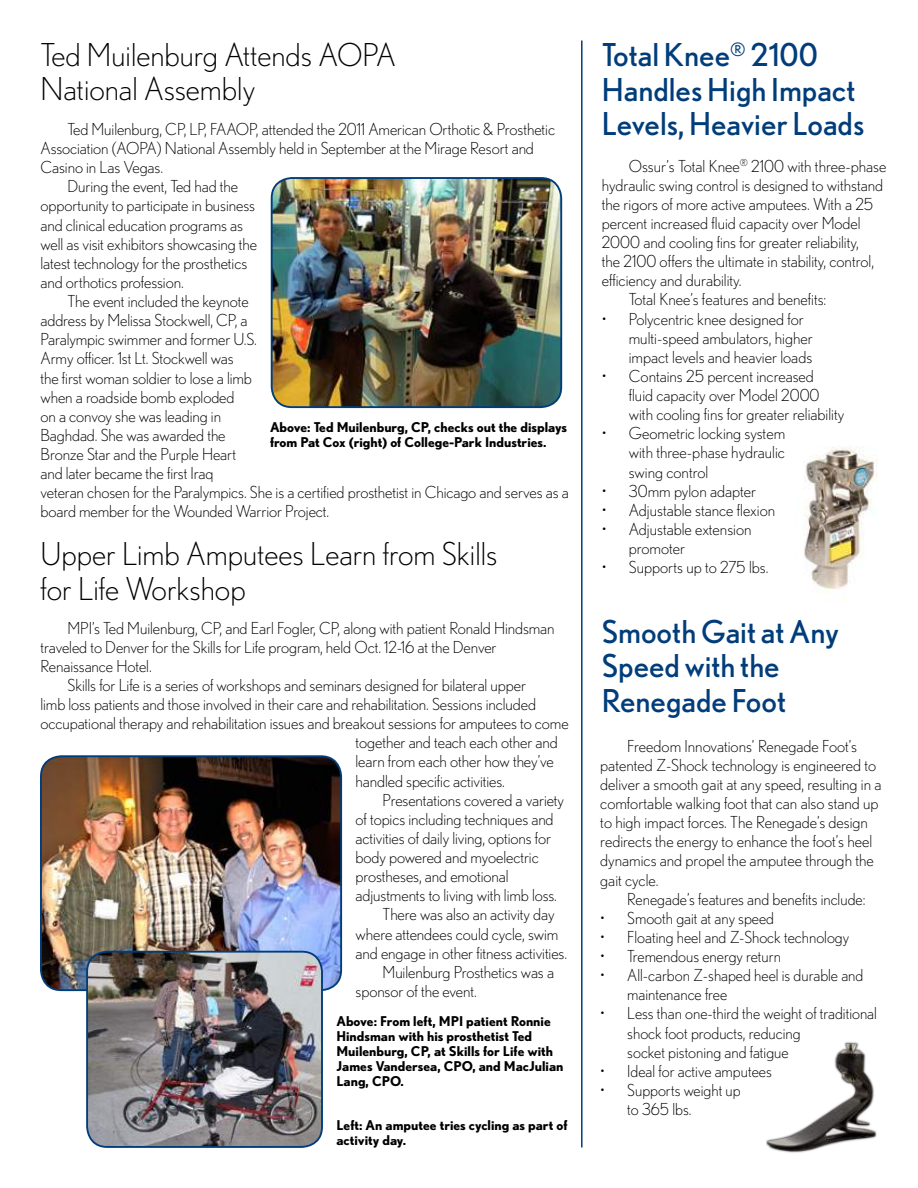
<style>
.page{position:relative;width:918px;height:1188px;background:#fff}
.page>*{position:absolute;margin:0;border:0;box-sizing:border-box;transform-origin:0 0}
.t1{font:31.5px/34.5px "Nobel";color:#003d7a}
.t2{font:300 31.5px/34.5px "Nobel";color:#000}
.t3{font:300 16.5px/19px "Nobel";letter-spacing:-.005em;color:#000}
.t4{font:700 13.5px/15px "Nobel";color:#000}
</style>
<div class="page">
<hr style="left:581px;top:40px;width:2px;height:1108px;background:#003d7a">
<img style="left:803px;top:446px;width:74px;height:156px">
<img style="left:766px;top:1041px;width:111px;height:112px">
<img style="left:41px;top:756px;width:300px;height:234px">
<div style="left:40px;top:755px;width:302px;height:236px;border:2px solid #003d7a;border-radius:20px"></div>
<img style="left:272px;top:178px;width:289px;height:229px">
<div style="left:271px;top:177px;width:291px;height:231px;border:2px solid #003d7a;border-radius:20px"></div>
<img style="left:87px;top:952px;width:235px;height:195px">
<div style="left:86px;top:951px;width:237px;height:197px;border:2px solid #003d7a;border-radius:20px"></div>
<h1 class="t2" style="left:40px;top:37px;width:357px">Ted Muilenburg Attends AOPA<br>National Assembly</h1>
<p class="t3" style="left:68px;top:119px;width:489px">Ted Muilenburg, CP, LP, FAAOP, attended the 2011 American Orthotic &amp; Prosthetic</p>
<p class="t3" style="left:41px;top:138px;width:495px">Association (AOPA) National Assembly held in September at the Mirage Resort and</p>
<p class="t3" style="left:41px;top:158px;width:124px">Casino in Las Vegas.</p>
<p class="t3" style="left:68px;top:177px;width:172px">During the event, Ted had the</p>
<p class="t3" style="left:41px;top:196px;width:216px">opportunity to participate in business</p>
<p class="t3" style="left:41px;top:215px;width:204px">and clinical education programs as</p>
<p class="t3" style="left:41px;top:234px;width:218px">well as visit exhibitors showcasing the</p>
<p class="t3" style="left:41px;top:253px;width:208px">latest technology for the prosthetics</p>
<p class="t3" style="left:41px;top:272px;width:145px">and orthotics profession.</p>
<p class="t3" style="left:68px;top:291px;width:183px">The event included the keynote</p>
<p class="t3" style="left:41px;top:311px;width:209px">address by Melissa Stockwell, CP, a</p>
<p class="t3" style="left:41px;top:330px;width:218px">Paralympic swimmer and former U.S.</p>
<p class="t3" style="left:41px;top:349px;width:195px">Army officer. 1st Lt. Stockwell was</p>
<p class="t3" style="left:41px;top:368px;width:213px">the first woman soldier to lose a limb</p>
<p class="t3" style="left:41px;top:387px;width:196px">when a roadside bomb exploded</p>
<p class="t3" style="left:41px;top:406px;width:182px">on a convoy she was leading in</p>
<p class="t3" style="left:41px;top:425px;width:187px">Baghdad. She was awarded the</p>
<p class="t3" style="left:41px;top:444px;width:197px">Bronze Star and the Purple Heart</p>
<p class="t3" style="left:41px;top:464px;width:175px">and later became the first Iraq</p>
<p class="t3" style="left:41px;top:483px;width:530px">veteran chosen for the Paralympics. She is a certified prosthetist in Chicago and serves as a</p>
<p class="t3" style="left:41px;top:502px;width:290px">board member for the Wounded Warrior Project.</p>
<p class="t4" style="left:270px;top:420px;width:298px">Above: Ted Muilenburg, CP, checks out the displays from Pat Cox (right) of College-Park Industries.</p>
<h1 class="t2" style="left:40px;top:536px;width:458px">Upper Limb Amputees Learn from Skills for Life Workshop</h1>
<p class="t3" style="left:68px;top:618px;width:489px">MPI’s Ted Muilenburg, CP, and Earl Fogler, CP, along with patient Ronald Hindsman</p>
<p class="t3" style="left:41px;top:637px;width:458px">traveled to Denver for the Skills for Life program, held Oct. 12-16 at the Denver</p>
<p class="t3" style="left:41px;top:656px;width:113px">Renaissance Hotel.</p>
<p class="t3" style="left:68px;top:675px;width:460px">Skills for Life is a series of workshops and seminars designed for bilateral upper</p>
<p class="t3" style="left:41px;top:694px;width:497px">limb loss patients and those involved in their care and rehabilitation. Sessions included</p>
<p class="t3" style="left:41px;top:714px;width:530px">occupational therapy and rehabilitation issues and breakout sessions for amputees to come</p>
<p class="t3" style="left:356px;top:733px;width:204px">together and teach each other and</p>
<p class="t3" style="left:356px;top:752px;width:200px">learn from each other how they’ve</p>
<p class="t3" style="left:356px;top:771px;width:151px">handled specific activities.</p>
<p class="t3" style="left:383px;top:790px;width:183px">Presentations covered a variety</p>
<p class="t3" style="left:356px;top:809px;width:200px">of topics including techniques and</p>
<p class="t3" style="left:356px;top:828px;width:197px">activities of daily living, options for</p>
<p class="t3" style="left:356px;top:847px;width:185px">body powered and myoelectric</p>
<p class="t3" style="left:356px;top:867px;width:154px">prostheses, and emotional</p>
<p class="t3" style="left:356px;top:886px;width:203px">adjustments to living with limb loss.</p>
<p class="t3" style="left:383px;top:905px;width:174px">There was also an activity day</p>
<p class="t3" style="left:356px;top:924px;width:204px">where attendees could cycle, swim</p>
<p class="t3" style="left:356px;top:943px;width:213px">and engage in other fitness activities.</p>
<p class="t3" style="left:383px;top:962px;width:173px">Muilenburg Prosthetics was a</p>
<p class="t3" style="left:356px;top:981px;width:123px">sponsor of the event.</p>
<p class="t4" style="left:336px;top:1013px;width:229px">Above: From left, MPI patient Ronnie<br>Hindsman with his prosthetist Ted<br>Muilenburg, CP, at Skills for Life with<br>James Vandersea, CPO, and MacJulian<br>Lang, CPO.</p>
<p class="t4" style="left:336px;top:1117px;width:233px">Left: An amputee tries cycling as part of activity day.</p>
<h1 class="t1" style="left:602px;top:37px;width:264px">Total Knee<sup>®</sup> 2100<br>Handles High Impact<br>Levels, Heavier Loads</h1>
<p class="t3" style="left:629px;top:156px;width:259px">Ossur’s Total Knee<sup>®</sup> 2100 with three-phase</p>
<p class="t3" style="left:602px;top:175px;width:283px">hydraulic swing control is designed to withstand</p>
<p class="t3" style="left:602px;top:194px;width:273px">the rigors of more active amputees. With a 25</p>
<p class="t3" style="left:602px;top:213px;width:260px">percent increased fluid capacity over Model</p>
<p class="t3" style="left:602px;top:233px;width:258px">2000 and cooling fins for greater reliability,</p>
<p class="t3" style="left:602px;top:252px;width:274px">the 2100 offers the ultimate in stability, control,</p>
<p class="t3" style="left:602px;top:271px;width:141px">efficiency and durability.</p>
<p class="t3" style="left:629px;top:290px;width:199px">Total Knee’s features and benefits:</p>
<p class="t3" style="left:629px;top:309px;width:185px;text-indent:-27px">• Polycentric knee designed for multi-speed ambulators, higher impact levels and heavier loads</p>
<p class="t3" style="left:629px;top:366px;width:217px;text-indent:-27px">• Contains 25 percent increased<br>fluid capacity over Model 2000 with cooling fins for greater reliability</p>
<p class="t3" style="left:629px;top:424px;width:158px;text-align:justify;text-indent:-27px">• Geometric locking system with three-phase hydraulic swing control</p>
<p class="t3" style="left:602px;top:481px;width:156px">• 30mm pylon adapter</p>
<p class="t3" style="left:602px;top:500px;width:175px">• Adjustable stance flexion</p>
<p class="t3" style="left:629px;top:519px;width:124px;text-indent:-27px">• Adjustable extension promoter</p>
<p class="t3" style="left:602px;top:558px;width:168px">• Supports up to 275 lbs.</p>
<h1 class="t1" style="left:602px;top:614px;width:239px">Smooth Gait at Any<br>Speed with the<br>Renegade Foot</h1>
<p class="t3" style="left:600px;top:736px;width:283px;text-indent:27px">Freedom Innovations’ Renegade Foot’s patented Z-Shock technology is engineered to deliver a smooth gait at any speed, resulting in a comfortable walking foot that can also stand up to high impact forces. The Renegade’s design redirects the energy to enhance the foot’s heel dynamics and propel the amputee through the gait cycle.</p>
<p class="t3" style="left:627px;top:889px;width:240px">Renegade’s features and benefits include:</p>
<p class="t3" style="left:600px;top:908px;width:175px">• Smooth gait at any speed</p>
<p class="t3" style="left:600px;top:927px;width:250px">• Floating heel and Z-Shock technology</p>
<p class="t3" style="left:600px;top:946px;width:182px">• Tremendous energy return</p>
<p class="t3" style="left:627px;top:966px;width:238px;text-indent:-27px">• All-carbon Z-shaped heel is durable and maintenance free</p>
<p class="t3" style="left:627px;top:1004px;width:251px;text-indent:-27px">• Less than one-third the weight of traditional shock foot products, reducing<br>socket pistoning and fatigue</p>
<p class="t3" style="left:600px;top:1061px;width:173px">• Ideal for active amputees</p>
<p class="t3" style="left:627px;top:1080px;width:115px;text-indent:-27px">• Supports weight up to 365 lbs.</p>
</div>
